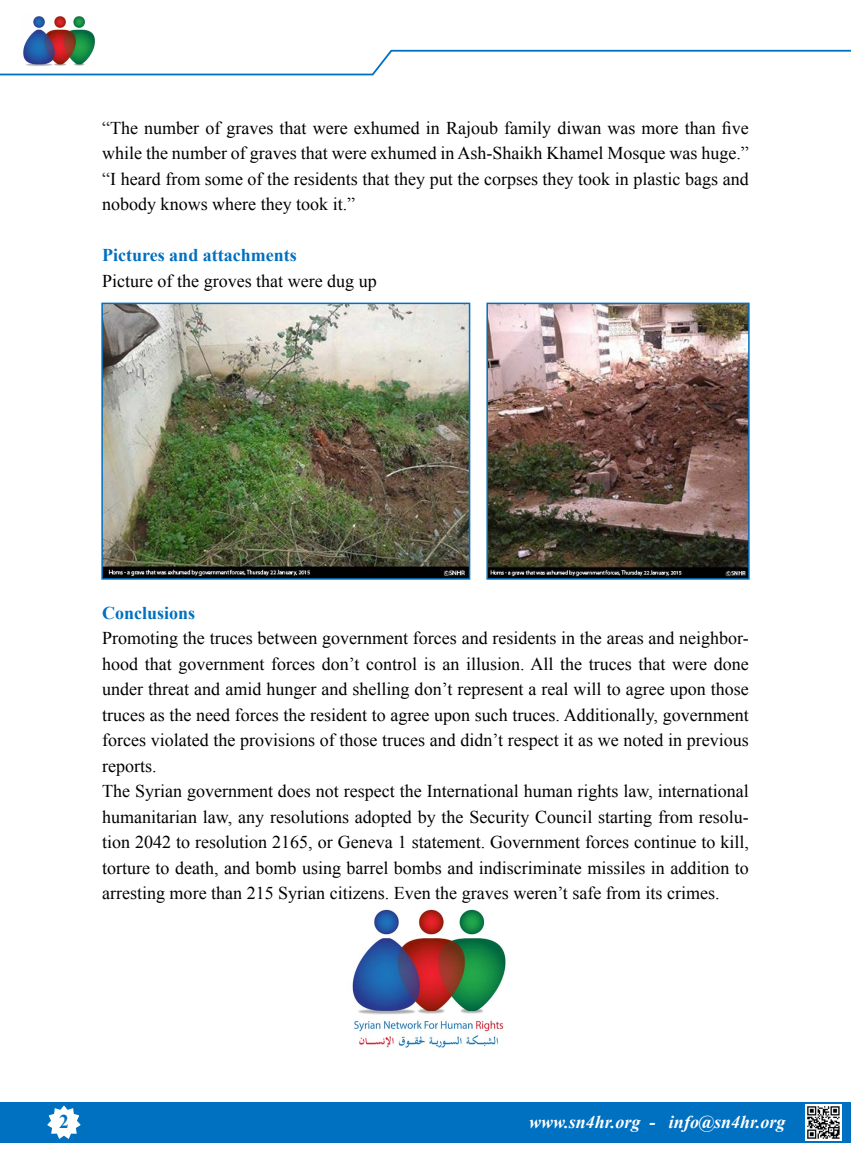
<style>
.page{position:relative;width:851px;height:1170px;background:#fff}
.page>*{position:absolute;margin:0;border:0;box-sizing:border-box;transform-origin:0 0}
.t1{font:700 19.5px "Times New Roman";color:#0070c0}
.t2{font:18px/25.5px "Times New Roman";color:#000}
.t3{font:700 18px "Times New Roman";color:#0070c0}
.t4{font:italic 700 18px "Times New Roman";color:#fff}
</style>
<div class="page">
<img style="left:23px;top:16px;width:72px;height:33px">
<div style="left:0;top:1101px;width:850px;height:41px;background:#0070c0"></div>
<svg style="left:44px;top:1101px;width:40px;height:38px"></svg>
<svg style="left:0;top:49px;width:850px;height:27px"></svg>
<img style="left:805px;top:1104px;width:36px;height:36px">
<img style="left:489px;top:305px;width:257px;height:271px">
<div style="left:486px;top:302px;width:263px;height:277px;border:2px solid #0070c0"></div>
<img style="left:104px;top:305px;width:363px;height:271px">
<div style="left:101px;top:302px;width:369px;height:277px;border:2px solid #0070c0"></div>
<img style="left:352px;top:909px;width:154px;height:139px">
<p class="t2" style="left:102px;top:115px;width:648px;text-align:justify">“The number of graves that were exhumed in Rajoub family diwan was more than five while the number of graves that were exhumed in Ash-Shaikh Khamel Mosque was huge “.<br>I“ heard from some of the residents that they put the corpses they took in plastic bags and nobody knows where they took “.i t</p>
<p class="t3" style="left:102px;top:243px;width:196px">Pictures and attachments</p>
<p class="t2" style="left:102px;top:268px;width:276px">Picture of the groves that were dug up</p>
<p class="t3" style="left:102px;top:600px;width:95px">Conclusions</p>
<p class="t2" style="left:102px;top:650px;width:648px">hood that government forces don t’ control is an illusion. All the truces that were done</p>
<p class="t2" style="left:102px;top:625px;width:648px">Promoting the truces between government forces and residents in the areas and neighbor-</p>
<p class="t2" style="left:102px;top:676px;width:648px">under threat and amid hunger and shelling don t’ represent a real will to agree upon those truces as the need forces the resident to agree upon such truces. Additionally, government forces violated the provisions of those truces and didn t’ respect it as we noted in previous reports.<br>The Syrian government does not respect the International human rights law, international</p>
<p class="t2" style="left:102px;top:829px;width:648px">tion 2042 to resolution 2165, or Geneva 1 statement. Government forces continue to kill,</p>
<p class="t2" style="left:102px;top:803px;width:648px">humanitarian law, any resolutions adopted by the Security Council starting from resolu-</p>
<p class="t2" style="left:102px;top:854px;width:648px">torture to death, and bomb using barrel bombs and indiscriminate missiles in addition to arresting more than 215 Syrian citizens. Even the graves weren t’ safe from its crimes.</p>
<p class="t1" style="left:59px;top:1107px;width:11px">2</p>
<p class="t4" style="left:529px;top:1108px;width:113px">www.sn4hr.org</p>
<p class="t4" style="left:649px;top:1108px;width:7px">-</p>
<p class="t4" style="left:669px;top:1108px;width:118px">info@sn4hr.org</p>
</div>
